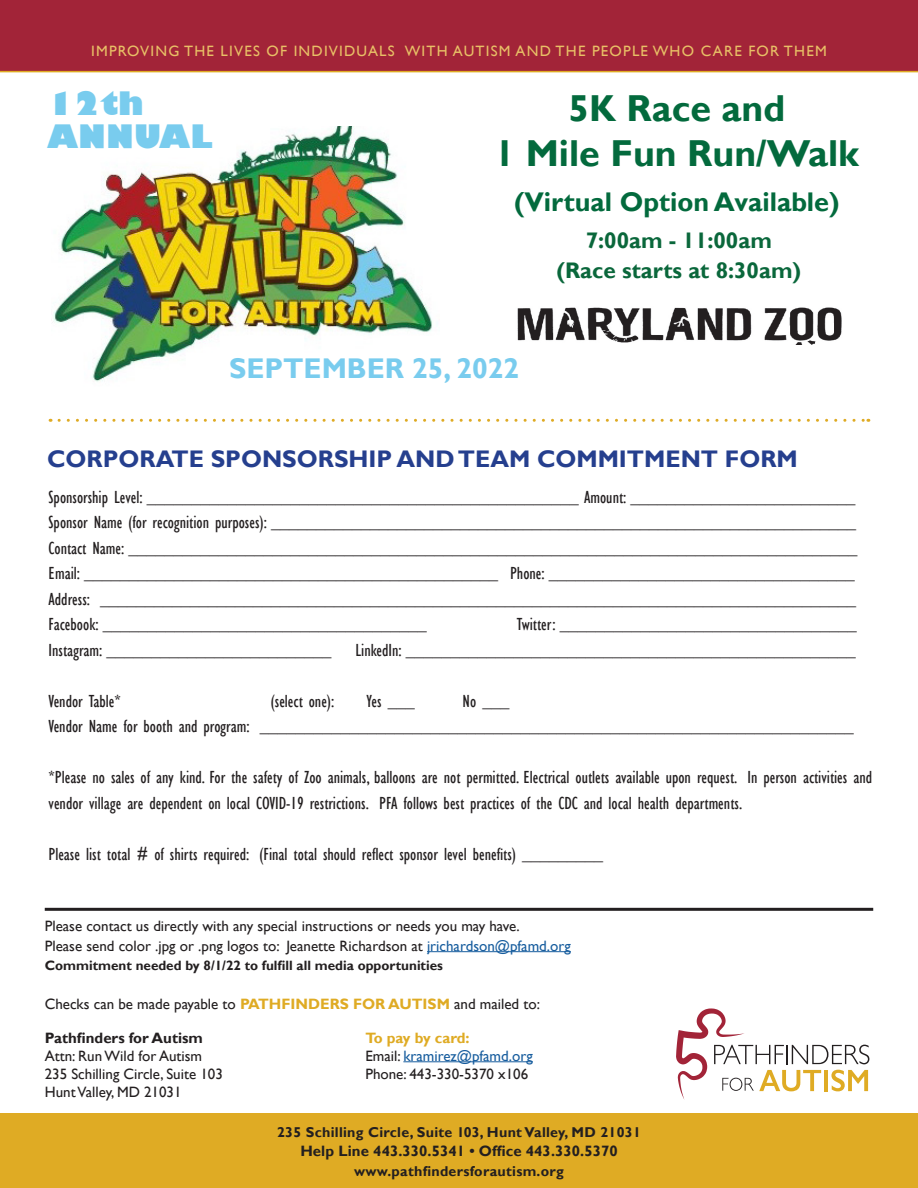
<style>
.page{position:relative;width:918px;height:1188px;background:#fff}
.page>*{position:absolute;margin:0;border:0;box-sizing:border-box;transform-origin:0 0}
.Bullets{font:700 37.5px "Gill Sans";color:#036a3d}
.Bullets-2{font:800 31.5px "Gill Sans";color:#79ccee}
.Bullets-3{font:700 28.5px "Gill Sans";color:#79ccee}
.Bullets-4{font:700 27px "Gill Sans";color:#036a3d}
.t1{font:700 24px "Gill Sans";color:#253f8e}
.Bullets-5{font:700 22.5px/30px "Gill Sans";color:#0a673b;text-align:center}
.t2{font:condensed 18px/25.5px "Gill Sans";color:#231f20}
.By-line{font:15px/18px "Gill Sans";color:#231f20}
.Text_1{font:15px "Gill Sans";letter-spacing:.08em;color:#e8c066}
.t3{font:700 15px "Gill Sans";letter-spacing:.005em;color:#231f20}
.t4{font:15px "Gill Sans";color:#175d9e}
.t5{font:700 15px "Gill Sans";letter-spacing:-.015em;color:#dfab24}
.t6{font:700 14.25px "Gill Sans";letter-spacing:.02em;color:#231f20}
.By-line-2{font:700 13.5px "Gill Sans";color:#231f20}
.s1{color:#175d9e}
.s2{font-weight:700;color:#dfab24}
.s3{color:#231f20}
.s4{font-weight:700}
</style>
<div class="page">
<div style="left:0;top:1113px;width:918px;height:75px;background:#dfab24"></div>
<svg style="left:59px;top:419px;width:810px;height:3px"></svg>
<svg style="left:676px;top:1008px;width:193px;height:92px"></svg>
<div style="left:0;top:0;width:918px;height:72px;background:#a22438"></div>
<hr style="left:45px;top:908px;width:828px;height:3px;background:#231f20">
<hr style="left:427px;top:951px;width:144px;height:1px;background:#175d9e">
<hr style="left:403px;top:1061px;width:130px;height:1px;background:#175d9e">
<img style="left:53px;top:126px;width:379px;height:256px">
<img style="left:517px;top:307px;width:325px;height:38px">
<p class="Text_1" style="left:91px;top:42px;width:737px">IMPROVING THE LIVES OF INDIVIDUALS WITH AUTISM AND THE PEOPLE WHO CARE FOR THEM</p>
<p class="Bullets-2" style="left:47px;top:84px;width:98px">12th</p>
<p class="Bullets-2" style="left:47px;top:117px;width:167px">ANNUAL</p>
<p class="Bullets" style="left:568px;top:86px;width:218px">5K Race and</p>
<p class="Bullets" style="left:495px;top:131px;width:366px">1 Mile Fun Run/Walk</p>
<p class="Bullets-4" style="left:514px;top:186px;width:327px">(Virtual Option Available)</p>
<p class="Bullets-5" style="left:556px;top:226px;width:246px">7:00am - 11:00am (Race starts at 8:30am)</p>
<p class="Bullets-3" style="left:229px;top:351px;width:292px">SEPTEMBER 25, 2022</p>
<p class="t1" style="left:47px;top:444px;width:752px">CORPORATE SPONSORSHIP AND TEAM COMMITMENT FORM</p>
<p class="t2" style="left:49px;top:484px;width:809px">Sponsorship Level: ________________________________________________ Amount: _________________________<br>Sponsor Name (for recognition purposes): _________________________________________________________________</p>
<p class="t2" style="left:49px;top:535px;width:810px">Contact Name: _________________________________________________________________________________<br>Email: ______________________________________________ Phone: __________________________________<br>Address: ____________________________________________________________________________________</p>
<p class="t2" style="left:49px;top:612px;width:380px">Facebook: ____________________________________</p>
<p class="t2" style="left:517px;top:612px;width:341px">Twitter: _________________________________</p>
<p class="t2" style="left:49px;top:637px;width:284px">Instagram: _________________________</p>
<p class="t2" style="left:356px;top:637px;width:502px">LinkedIn: __________________________________________________</p>
<p class="t2" style="left:49px;top:688px;width:74px">Vendor Table*</p>
<p class="t2" style="left:271px;top:688px;width:65px">(select one):</p>
<p class="t2" style="left:367px;top:688px;width:50px">Yes ___</p>
<p class="t2" style="left:49px;top:688px;width:807px;text-indent:414px">No ___<br>Vendor Name for booth and program: __________________________________________________________________</p>
<p class="t2" style="left:49px;top:765px;width:825px">*Please no sales of any kind. For the safety of Zoo animals, balloons are not permitted. Electrical outlets available upon request. In person activities and vendor village are dependent on local COVID-19 restrictions. PFA follows best practices of the CDC and local health departments.</p>
<p class="t2" style="left:49px;top:841px;width:556px">Please list total # of shirts required: (Final total should reflect sponsor level benefits) _________</p>
<p class="By-line" style="left:45px;top:917px;width:528px;line-height:19.5px">Please contact us directly with any special instructions or needs you may have.<br>Please send color .jpg or .png logos to: Jeanette Richardson at <span class="s1">jrichardson@pfamd.org</span></p>
<p class="By-line-2" style="left:45px;top:957px;width:400px">Commitment needed by 8/1/22 to fulfill all media opportunities</p>
<p class="By-line" style="left:45px;top:995px;width:497px">Checks can be made payable to <span class="s2">PATHFINDERS FOR AUTISM</span> and mailed to:</p>
<p class="t5" style="left:365px;top:1029px;width:106px">To pay by card:</p>
<p class="t4" style="left:365px;top:1047px;width:169px"><span class="s3">Email:</span> kramirez@pfamd.org</p>
<p class="By-line" style="left:365px;top:1065px;width:164px">Phone: 443-330-5370 x106</p>
<p class="By-line" style="left:45px;top:1029px;width:180px"><span class="s4">Pathfinders for Autism<br></span>Attn: Run Wild for Autism<br>235 Schilling Circle, Suite 103<br>Hunt Valley, MD 21031</p>
<p class="t6" style="left:277px;top:1123px;width:365px">235 Schilling Circle, Suite 103, Hunt Valley, MD 21031</p>
<p class="t3" style="left:300px;top:1142px;width:319px">Help Line 443.330.5341 • Office 443.330.5370</p>
<p class="t6" style="left:354px;top:1162px;width:211px">www.pathfindersforautism.org</p>
</div>
